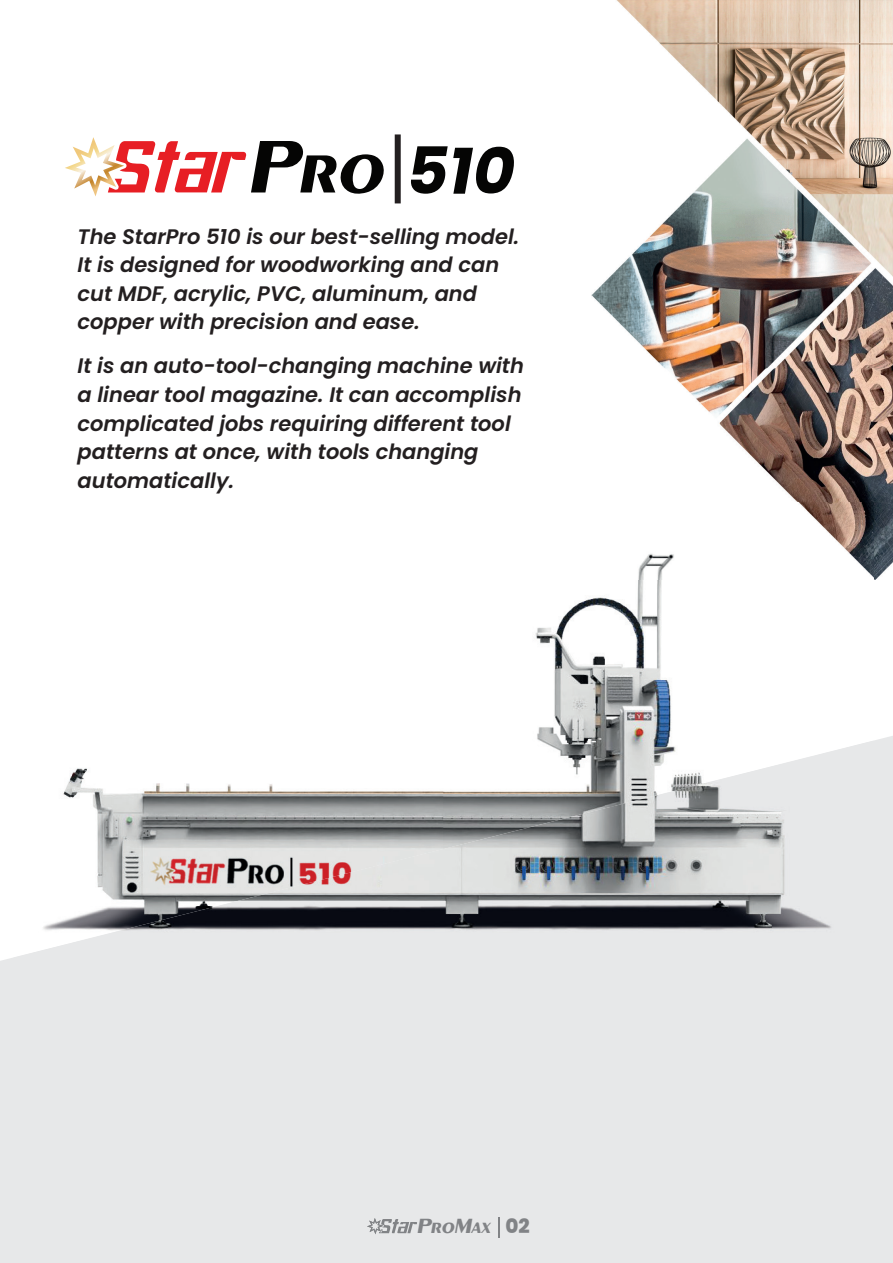
<style>
.page{position:relative;width:893px;height:1263px;background:#fff}
.page>*{position:absolute;margin:0;border:0;box-sizing:border-box;transform-origin:0 0}
.t1{font:italic 700 71.55px "Greyhound";color:#050504}
.t2{font:italic 600 21px/28.5px "Poppins";color:#231f20}
.t3{font:italic 700 19.8px "Greyhound";color:#818386}
.s1{font-family:"Poppins";font-size:64.8px}
.s2{font-family:"Poppins";font-weight:800;font-style:normal}
</style>
<div class="page">
<div style="left:0;top:736px;width:893px;height:527px;background:#e7e8e9"></div>
<svg style="left:367px;top:1218px;width:50px;height:16px"></svg>
<hr style="left:498px;top:1217px;width:2px;height:21px;background:#818386">
<svg style="left:65px;top:137px;width:181px;height:59px"></svg>
<img style="left:592px;top:0;width:301px;height:527px">
<img style="left:874px;top:527px;width:19px;height:52px">
<div style="left:395px;top:134px;width:6px;height:69px;background:#231f20"></div>
<img style="left:13px;top:736px;width:430px;height:4px">
<img style="left:443px;top:597px;width:162px;height:143px">
<img style="left:605px;top:579px;width:269px;height:161px">
<img style="left:13px;top:740px;width:861px;height:271px">
<img style="left:592px;top:503px;width:282px;height:76px">
<h1 class="t1" style="left:246px;top:127px;width:270px">Pro <span class="s1">510</span></h1>
<p class="t2" style="left:78px;top:222px;width:443px">The StarPro 510 is our best-selling model.<br>It is designed for woodworking and can cut MDF, acrylic, PVC, aluminum, and copper with precision and ease.</p>
<p class="t2" style="left:78px;top:352px;width:448px">It is an auto-tool-changing machine with a linear tool magazine. It can accomplish complicated jobs requiring different tool patterns at once, with tools changing automatically.</p>
<p class="t3" style="left:416px;top:1215px;width:115px">ProMax <span class="s2">02</span></p>
</div>
